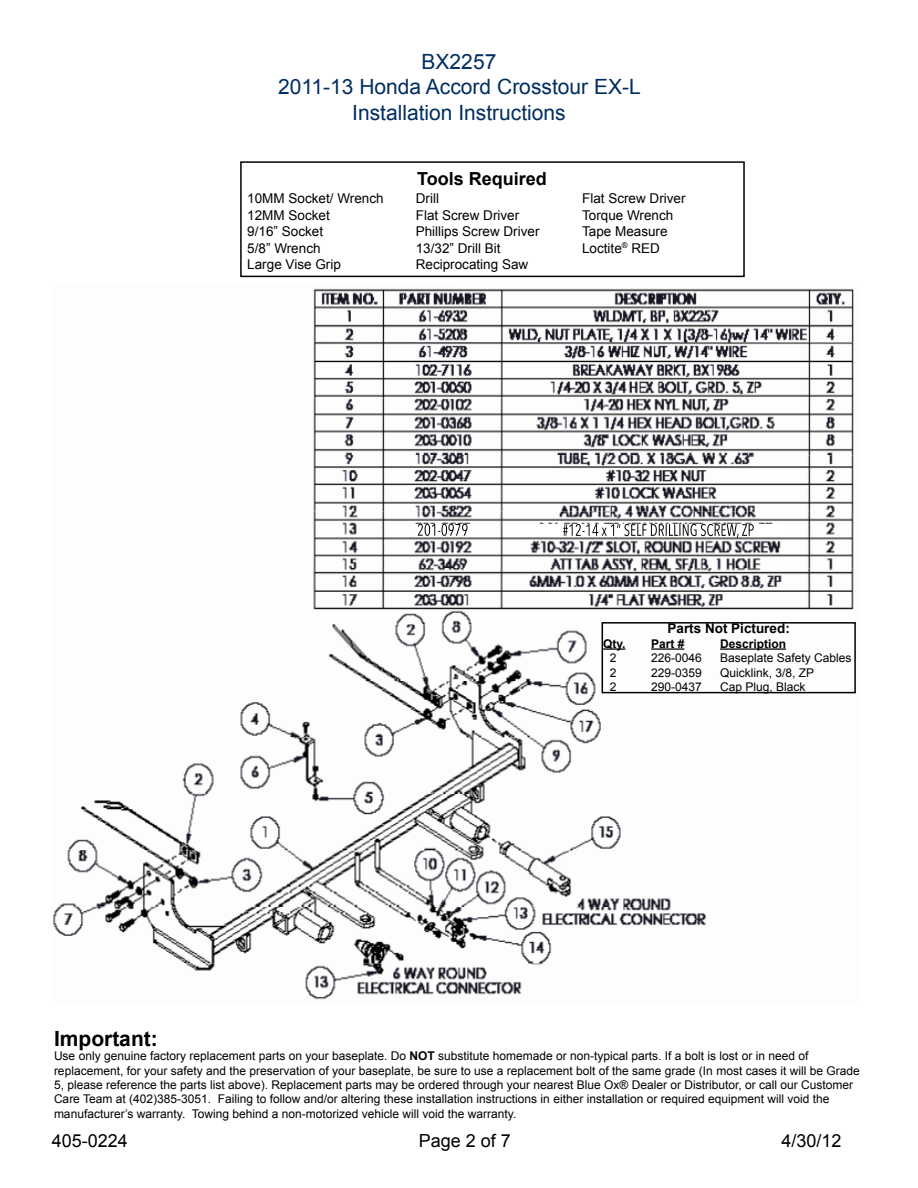
<style>
.page{position:relative;width:918px;height:1188px;background:#fff}
.page>*{position:absolute;margin:0;border:0;box-sizing:border-box;transform-origin:0 0}
.t1{font:21px/25.2px "Arial";color:#002d62;text-align:center}
.t2{font:700 21px "Arial";color:#000}
.t3{font:18px "Arial";color:#000}
.t4{font:700 18px "Arial";color:#000}
.t5{font:13.5px/16.5px "Arial";color:#000}
.t6{font:700 13.5px "Arial";color:#000}
.t7{font:12px/14.4px "Arial";color:#000}
.t8{font:700 12px "Arial";color:#000}
.s1{font-weight:700}
</style>
<div class="page">
<img style="left:53px;top:288px;width:803px;height:712px">
<hr style="left:603px;top:648px;width:23px;height:2px;background:#000">
<hr style="left:651px;top:648px;width:33px;height:2px;background:#000">
<hr style="left:720px;top:648px;width:66px;height:2px;background:#000">
<div style="left:602px;top:622px;width:254px;height:71px;border:2px solid #000"></div>
<div style="left:240px;top:161px;width:505px;height:116px;border:2px solid #000"></div>
<div style="left:409px;top:524px;width:64px;height:13px;background:#fff"></div>
<div style="left:518px;top:524px;width:267px;height:13px;background:#fff"></div>
<svg style="left:563px;top:524px;width:191px;height:14px"></svg>
<svg style="left:418px;top:524px;width:50px;height:12px"></svg>
<h1 class="t1" style="left:278px;top:50px;width:364px">BX2257<br>2011-13 Honda Accord Crosstour EX-L<br>Installation Instructions</h1>
<h2 class="t4" style="left:417px;top:167px;width:131px">Tools Required</h2>
<p class="t5" style="left:247px;top:190px;width:138px">10MM Socket/ Wrench<br>12MM Socket<br>9/16” Socket<br>5/8” Wrench<br>Large Vise Grip</p>
<p class="t5" style="left:416px;top:190px;width:125px">Drill<br>Flat Screw Driver<br>Phillips Screw Driver<br>13/32” Drill Bit<br>Reciprocating Saw</p>
<p class="t5" style="left:582px;top:190px;width:105px">Flat Screw Driver<br>Torque Wrench<br>Tape Measure<br>Loctite<sup>®</sup> RED</p>
<p class="t6" style="left:668px;top:620px;width:124px">Parts Not Pictured:</p>
<p class="t8" style="left:603px;top:636px;width:24px">Qty.</p>
<p class="t8" style="left:651px;top:636px;width:35px">Part #</p>
<p class="t8" style="left:720px;top:636px;width:68px">Description</p>
<p class="t7" style="left:610px;top:651px;width:8px">2</p>
<p class="t7" style="left:651px;top:651px;width:52px">226-0046</p>
<p class="t7" style="left:720px;top:651px;width:133px">Baseplate Safety Cables</p>
<p class="t7" style="left:610px;top:665px;width:8px">2</p>
<p class="t7" style="left:651px;top:665px;width:52px">229-0359</p>
<p class="t7" style="left:720px;top:665px;width:96px">Quicklink, 3/8, ZP</p>
<p class="t7" style="left:610px;top:680px;width:8px">2</p>
<p class="t7" style="left:651px;top:680px;width:52px">290-0437</p>
<p class="t7" style="left:720px;top:680px;width:87px">Cap Plug, Black</p>
<h1 class="t2" style="left:54px;top:1025px;width:105px">Important:</h1>
<p class="t7" style="left:54px;top:1049px;width:807px">Use only genuine factory replacement parts on your baseplate. Do <span class="s1">NOT</span> substitute homemade or non-typical parts. If a bolt is lost or in need of replacement, for your safety and the preservation of your baseplate, be sure to use a replacement bolt of the same grade (In most cases it will be Grade 5, please reference the parts list above). Replacement parts may be ordered through your nearest Blue Ox® Dealer or Distributor, or call our Customer Care Team at (402)385-3051. Failing to follow and/or altering these installation instructions in either installation or required equipment will void the manufacturer’s warranty. Towing behind a non-motorized vehicle will void the warranty.</p>
<h2 class="t3" style="left:52px;top:1129px;width:78px">405-0224</h2>
<h2 class="t3" style="left:419px;top:1129px;width:94px">Page 2 of 7</h2>
<h2 class="t3" style="left:782px;top:1129px;width:62px">4/30/12</h2>
</div>
